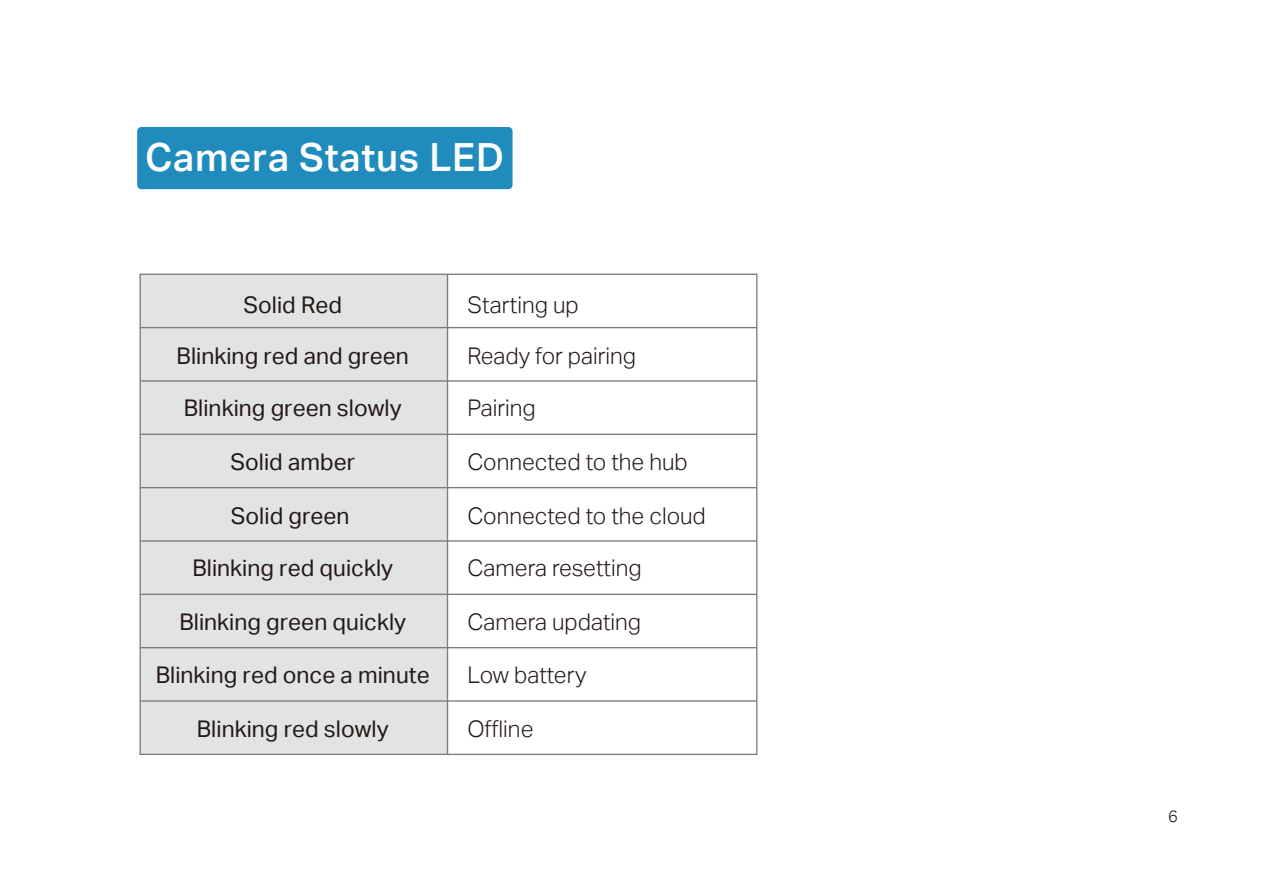
<style>
.page{position:relative;width:1263px;height:893px;background:#fff}
.page>*{position:absolute;margin:0;border:0;box-sizing:border-box;transform-origin:0 0}
.t1{font:38.85px "TP Link Aktiv Medium";letter-spacing:.02em;color:#fff}
.t2{font:22.95px "TP Link Aktiv Regular";letter-spacing:.005em;color:#231816}
.t3{font:22.95px "TP Link Aktiv Light";color:#231916}
.t4{font:16.5px "TP Link Aktiv Light";color:#231916}
</style>
<div class="page">
<div style="left:137px;top:127px;width:375px;height:62px;background:#208bbd;border-radius:4px"></div>
<div style="left:140px;top:274px;width:307px;height:480px;background:#e2e3e3"></div>
<hr style="left:140px;top:647px;width:617px;height:1px;background:#7c7c7c">
<hr style="left:140px;top:700px;width:617px;height:2px;background:#7c7c7c">
<hr style="left:140px;top:434px;width:617px;height:1px;background:#7c7c7c">
<hr style="left:140px;top:487px;width:617px;height:1px;background:#7c7c7c">
<hr style="left:447px;top:274px;width:1px;height:480px;background:#7c7c7c">
<hr style="left:140px;top:594px;width:617px;height:1px;background:#7c7c7c">
<hr style="left:140px;top:540px;width:617px;height:2px;background:#7c7c7c">
<hr style="left:141px;top:327px;width:616px;height:1px;background:#7c7c7c">
<hr style="left:141px;top:380px;width:616px;height:2px;background:#7c7c7c">
<h1 class="t1" style="left:145px;top:135px;width:360px">Camera Status LED</h1>
<p class="t2" style="left:243px;top:291px;width:100px">Solid Red</p>
<p class="t2" style="left:177px;top:342px;width:234px">Blinking red and green</p>
<p class="t2" style="left:184px;top:394px;width:219px">Blinking green slowly</p>
<p class="t3" style="left:467px;top:291px;width:113px">Starting up</p>
<p class="t3" style="left:467px;top:342px;width:170px">Ready for pairing</p>
<p class="t3" style="left:467px;top:394px;width:70px">Pairing</p>
<p class="t2" style="left:230px;top:449px;width:126px">Solid amber</p>
<p class="t3" style="left:467px;top:449px;width:222px">Connected to the hub</p>
<p class="t2" style="left:231px;top:503px;width:120px">Solid green</p>
<p class="t3" style="left:467px;top:503px;width:240px">Connected to the cloud</p>
<p class="t2" style="left:192px;top:555px;width:202px">Blinking red quickly</p>
<p class="t3" style="left:467px;top:555px;width:176px">Camera resetting</p>
<p class="t2" style="left:179px;top:609px;width:228px">Blinking green quickly</p>
<p class="t3" style="left:467px;top:609px;width:175px">Camera updating</p>
<p class="t2" style="left:156px;top:662px;width:276px">Blinking red once a minute</p>
<p class="t2" style="left:197px;top:716px;width:193px">Blinking red slowly</p>
<p class="t3" style="left:467px;top:662px;width:120px">Low battery</p>
<p class="t3" style="left:467px;top:716px;width:68px">Offline</p>
<p class="t4" style="left:1168px;top:807px;width:11px">6</p>
</div>
